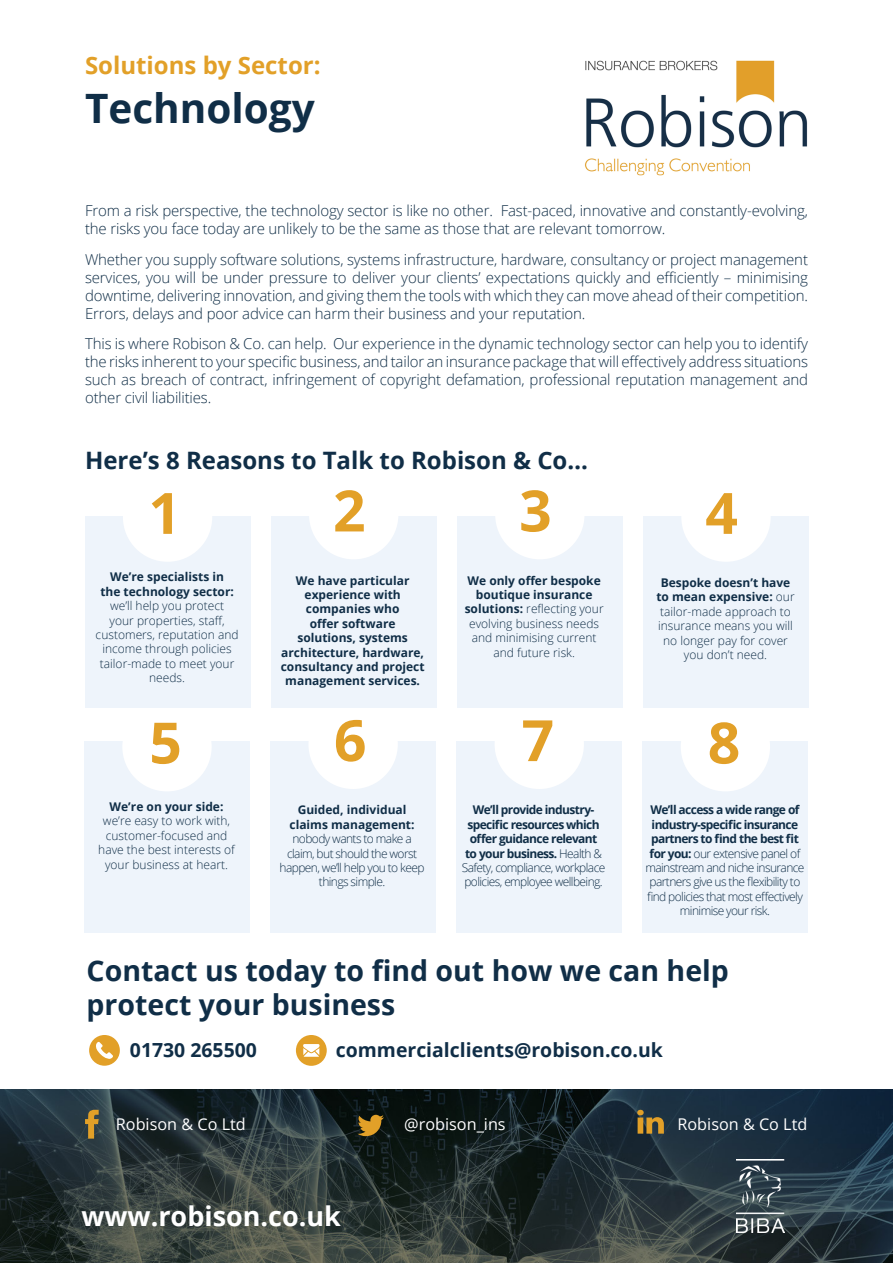
<style>
.page{position:relative;width:893px;height:1263px;background:#fff}
.page>*{position:absolute;margin:0;border:0;box-sizing:border-box;transform-origin:0 0}
.t1{font:700 57px "Open Sans";color:#e2a028}
.t2{font:700 40.5px "Open Sans";color:#102e47}
.t3{font:700 28.5px/34.2px "Open Sans";color:#102e47}
.t4{font:700 27px "Open Sans";color:#fff}
.t5{font:700 24px "Open Sans";color:#102e47}
.t6{font:700 24px "Open Sans";color:#e2a028}
.t7{font:700 19.35px "Open Sans";color:#102e47}
.t8{font:16.2px "Open Sans";color:#fff}
.t9{font:300 15px/18px "Open Sans";letter-spacing:-.01em;color:#102e47;text-align:justify}
.t10{font:300 12px/14.4px "Open Sans";color:#102e47;text-align:center}
.t11{font:300 12px/14.4px "Open Sans";letter-spacing:-.05em;color:#102e47;text-align:center}
.t12{font:700 12px/14.4px "Open Sans";letter-spacing:-.05em;color:#102e47;text-align:center}
.t13{font:700 12px/14.4px "Open Sans";color:#102e47;text-align:center}
.s1{font-weight:700}
.s2{font-weight:300}
</style>
<div class="page">
<img style="left:0;top:1089px;width:893px;height:174px">
<div style="left:84px;top:741px;width:166px;height:191px;background:#eef4fb"></div>
<div style="left:271px;top:741px;width:165px;height:191px;background:#eef4fb"></div>
<div style="left:457px;top:741px;width:165px;height:191px;background:#eef4fb"></div>
<div style="left:643px;top:741px;width:165px;height:191px;background:#eef4fb"></div>
<div style="left:122px;top:702px;width:90px;height:89px;background:#fff;border-radius:50%"></div>
<div style="left:308px;top:700px;width:90px;height:89px;background:#fff;border-radius:50%"></div>
<div style="left:495px;top:700px;width:89px;height:89px;background:#fff;border-radius:50%"></div>
<div style="left:681px;top:702px;width:89px;height:89px;background:#fff;border-radius:50%"></div>
<div style="left:85px;top:516px;width:165px;height:191px;background:#eef4fb"></div>
<div style="left:271px;top:516px;width:165px;height:191px;background:#eef4fb"></div>
<div style="left:457px;top:516px;width:165px;height:191px;background:#eef4fb"></div>
<div style="left:643px;top:516px;width:165px;height:191px;background:#eef4fb"></div>
<img style="left:737px;top:1159px;width:47px;height:73px">
<img style="left:585px;top:60px;width:223px;height:116px">
<svg style="left:85px;top:1110px;width:14px;height:28px"></svg>
<svg style="left:357px;top:1115px;width:27px;height:21px"></svg>
<svg style="left:637px;top:1110px;width:27px;height:24px"></svg>
<div style="left:123px;top:472px;width:89px;height:90px;background:#fff;border-radius:50%"></div>
<div style="left:309px;top:470px;width:89px;height:89px;background:#fff;border-radius:50%"></div>
<div style="left:495px;top:470px;width:89px;height:89px;background:#fff;border-radius:50%"></div>
<div style="left:681px;top:472px;width:90px;height:90px;background:#fff;border-radius:50%"></div>
<div style="left:296px;top:1035px;width:31px;height:31px;background:#e2a028;border-radius:50%"></div>
<svg style="left:303px;top:1044px;width:17px;height:13px"></svg>
<svg style="left:89px;top:1035px;width:31px;height:31px"></svg>
<p class="t6" style="left:85px;top:49px;width:237px">Solutions by Sector:</p>
<p class="t2" style="left:85px;top:80px;width:231px">Technology</p>
<p class="t9" style="left:85px;top:201px;width:724px">From a risk perspective, the technology sector is like no other. Fast-paced, innovative and constantly-evolving, the risks you face today are unlikely to be the same as those that are relevant tomorrow.</p>
<p class="t9" style="left:85px;top:250px;width:724px">Whether you supply software solutions, systems infrastructure, hardware, consultancy or project management services, you will be under pressure to deliver your clients’ expectations quickly and efficiently – minimising downtime, delivering innovation, and giving them the tools with which they can move ahead of their competition.<br>Errors, delays and poor advice can harm their business and your reputation.</p>
<p class="t9" style="left:85px;top:335px;width:724px">This is where Robison &amp; Co. can help. Our experience in the dynamic technology sector can help you to identify the risks inherent to your specific business, and tailor an insurance package that will effectively address situations such as breach of contract, infringement of copyright defamation, professional reputation management and other civil liabilities.</p>
<p class="t5" style="left:85px;top:443px;width:504px">Here’s 8 Reasons to Talk to Robison &amp; Co…</p>
<p class="t1" style="left:148px;top:473px;width:34px">1</p>
<p class="t1" style="left:333px;top:470px;width:34px">2</p>
<p class="t1" style="left:519px;top:470px;width:34px">3</p>
<p class="t1" style="left:705px;top:473px;width:34px">4</p>
<p class="t10" style="left:96px;top:569px;width:144px"><span class="s1">We’re specialists in<br>the technology sector: </span>we’ll help you protect<br>your properties, staff, customers, reputation and income through policies tailor-made to meet your needs.</p>
<p class="t13" style="left:281px;top:573px;width:145px">We have particular experience with companies who<br>offer software solutions, systems architecture, hardware, consultancy and project management services.</p>
<p class="t10" style="left:465px;top:573px;width:140px"><span class="s1">We only offer bespoke boutique insurance solutions:</span> reflecting your evolving business needs and minimising current and future risk.</p>
<p class="t10" style="left:656px;top:575px;width:140px"><span class="s1">Bespoke doesn’t have to mean expensive:</span> our tailor-made approach to insurance means you will no longer pay for cover you don’t need.</p>
<p class="t1" style="left:149px;top:702px;width:34px">5</p>
<p class="t1" style="left:334px;top:700px;width:34px">6</p>
<p class="t1" style="left:522px;top:700px;width:34px">7</p>
<p class="t1" style="left:708px;top:702px;width:34px">8</p>
<p class="t10" style="left:98px;top:799px;width:138px"><span class="s1">We’re on your side: </span>we’re easy to work with, customer-focused and have the best interests of your business at heart.</p>
<p class="t11" style="left:280px;top:802px;width:146px"><span class="s1">Guided, individual claims management: </span>nobody wants to make a claim, but should the worst happen, we’ll help you to keep things simple.</p>
<p class="t12" style="left:462px;top:802px;width:145px">We’ll provide industry&shy;specific resources which offer guidance relevant<br>to your business. <span class="s2">Health &amp;<br>Safety, compliance, workplace policies, employee wellbeing.</span></p>
<p class="t11" style="left:645px;top:802px;width:161px"><span class="s1">We’ll access a wide range of industry-specific insurance partners to find the best fit for you:</span> our extensive panel of mainstream and niche insurance partners give us the flexibility to find policies that most effectively minimise your risk.</p>
<p class="t3" style="left:87px;top:952px;width:644px">Contact us today to find out how we can help protect your business</p>
<p class="t7" style="left:130px;top:1036px;width:129px">01730 265500</p>
<p class="t7" style="left:336px;top:1036px;width:329px">commercialclients@robison.co.uk</p>
<p class="t8" style="left:116px;top:1113px;width:131px">Robison &amp; Co Ltd</p>
<p class="t8" style="left:404px;top:1113px;width:103px">@robison_ins</p>
<p class="t8" style="left:677px;top:1113px;width:131px">Robison &amp; Co Ltd</p>
<p class="t4" style="left:81px;top:1197px;width:261px">www.robison.co.uk</p>
</div>
